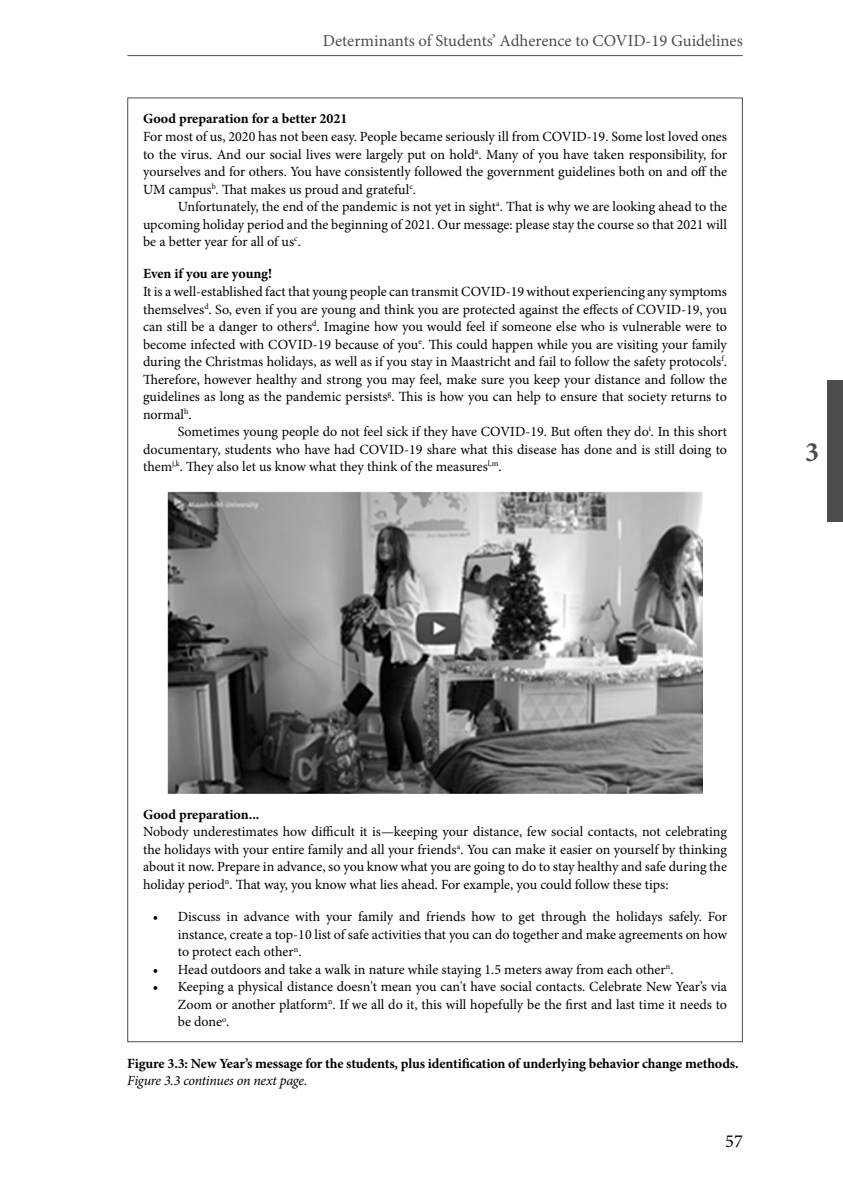
<style>
.page{position:relative;width:843px;height:1191px;background:#fff}
.page>*{position:absolute;margin:0;border:0;box-sizing:border-box;transform-origin:0 0}
.t1{font:700 28px "Minion Pro";color:#4d4d4d}
.t2{font:18.38px "Minion Pro";color:#000}
.t3{font:16.62px "Minion Pro";color:#4d4d4d}
.t4{font:14px/17.5px "Minion Pro";letter-spacing:-.005em;color:#000;text-align:justify}
.t5{font:700 14px "Minion Pro";letter-spacing:-.01em;color:#000}
.t6{font:italic 14px "Minion Pro";letter-spacing:-.02em;color:#000}
</style>
<div class="page">
<hr style="left:127px;top:55px;width:615px;height:1px;background:#4d4d4d">
<div style="left:827px;top:380px;width:15px;height:142px;background:#4d4d4d"></div>
<img style="left:167px;top:491px;width:535px;height:302px">
<p class="t3" style="left:323px;top:30px;width:421px">Determinants of Students’ Adherence to COVID-19 Guidelines</p>
<p class="t5" style="left:143px;top:109px;width:206px">Good preparation for a better 2021</p>
<p class="t4" style="left:143px;top:128px;width:585px">For most of us, 2020 has not been easy. People became seriously ill from COVID-19. Some lost loved ones to the virus. And our social lives were largely put on hold<sup>a</sup>. Many of you have taken responsibility, for yourselves and for others. You have consistently followed the government guidelines both on and off the UM campus<sup>b</sup>. That makes us proud and grateful<sup>c</sup>.</p>
<p class="t4" style="left:143px;top:198px;width:585px;text-indent:35px">Unfortunately, the end of the pandemic is not yet in sight<sup>a</sup>. That is why we are looking ahead to the upcoming holiday period and the beginning of 2021. Our message: please stay the course so that 2021 will be a better year for all of us<sup>c</sup>.</p>
<p class="t5" style="left:143px;top:264px;width:131px">Even if you are young!</p>
<p class="t4" style="left:143px;top:283px;width:585px">It is a well-established fact that young people can transmit COVID-19 without experiencing any symptoms themselves<sup>d</sup>. So, even if you are young and think you are protected against the effects of COVID-19, you can still be a danger to others<sup>d</sup>. Imagine how you would feel if someone else who is vulnerable were to become infected with COVID-19 because of you<sup>e</sup>. This could happen while you are visiting your family during the Christmas holidays, as well as if you stay in Maastricht and fail to follow the safety protocols<sup>f</sup>.<br>Therefore, however healthy and strong you may feel, make sure you keep your distance and follow the guidelines as long as the pandemic persists<sup>g</sup>. This is how you can help to ensure that society returns to normal<sup>h</sup>.</p>
<p class="t4" style="left:143px;top:423px;width:585px;text-indent:35px">Sometimes young people do not feel sick if they have COVID-19. But often they do<sup>i</sup>. In this short documentary, students who have had COVID-19 share what this disease has done and is still doing to them<sup>j,k</sup>. They also let us know what they think of the measures<sup>l,m</sup>.</p>
<h1 class="t1" style="left:805px;top:432px;width:15px">3</h1>
<p class="t5" style="left:143px;top:804px;width:118px">Good preparation...</p>
<p class="t4" style="left:143px;top:822px;width:585px">Nobody underestimates how difficult it is—keeping your distance, few social contacts, not celebrating the holidays with your entire family and all your friends<sup>a</sup>. You can make it easier on yourself by thinking about it now. Prepare in advance, so you know what you are going to do to stay healthy and safe during the holiday period<sup>n</sup>. That way, you know what lies ahead. For example, you could follow these tips:</p>
<p class="t4" style="left:178px;top:907px;width:550px;text-indent:-25px">• Discuss in advance with your family and friends how to get through the holidays safely. For instance, create a top-10 list of safe activities that you can do together and make agreements on how to protect each other<sup>n</sup>.</p>
<p class="t4" style="left:153px;top:960px;width:522px">• Head outdoors and take a walk in nature while staying 1.5 meters away from each other<sup>n</sup>.</p>
<p class="t4" style="left:178px;top:977px;width:550px;text-indent:-25px">• Keeping a physical distance doesn't mean you can't have social contacts. Celebrate New Year’s via Zoom or another platform<sup>n</sup>. If we all do it, this will hopefully be the first and last time it needs to be done<sup>o</sup>.</p>
<p class="t5" style="left:127px;top:1052px;width:612px">Figure 3.3: New Year’s message for the students, plus identification of underlying behavior change methods.</p>
<p class="t6" style="left:127px;top:1070px;width:181px">Figure 3.3 continues on next page.</p>
<h2 class="t2" style="left:725px;top:1128px;width:19px">57</h2>
</div>
